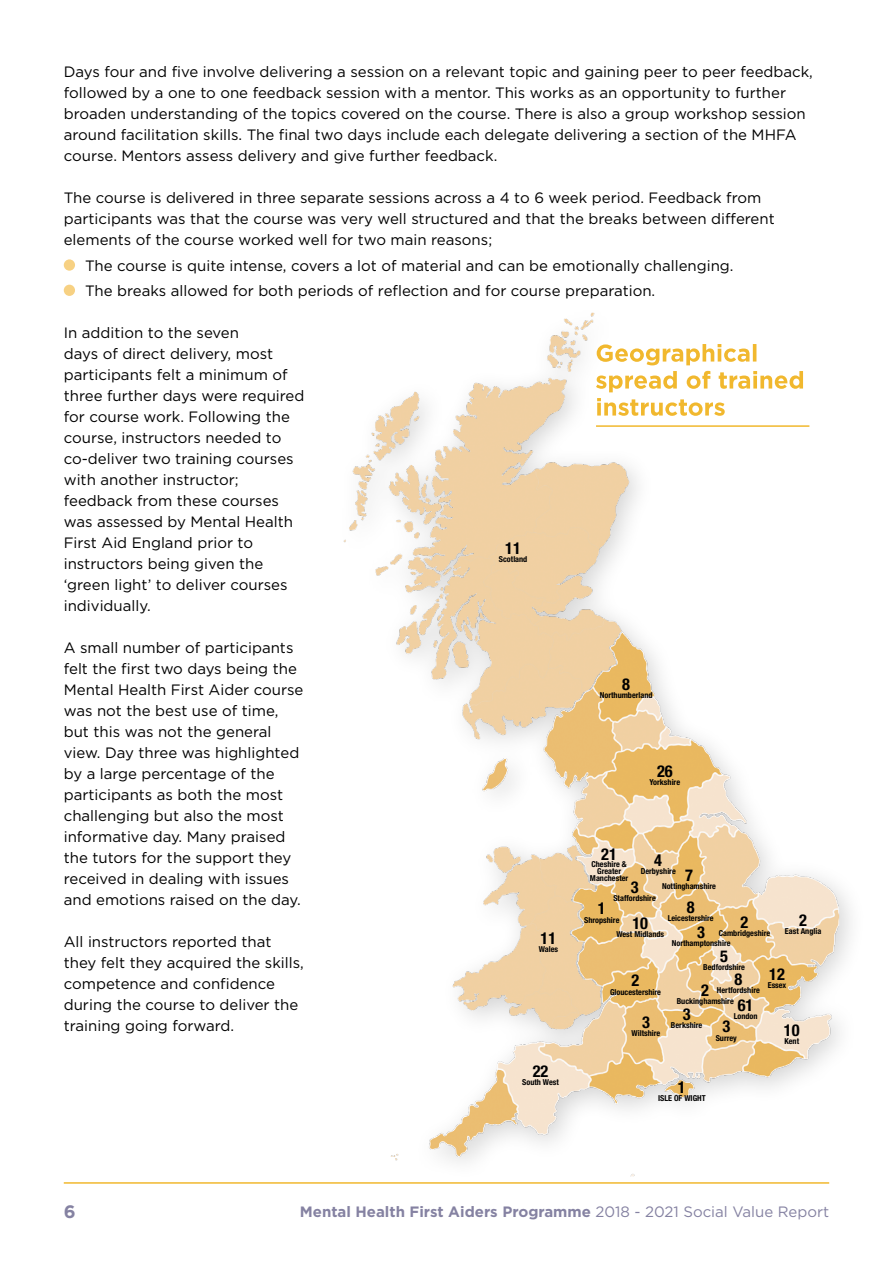
<style>
.page{position:relative;width:893px;height:1263px;background:#fff}
.page>*{position:absolute;margin:0;border:0;box-sizing:border-box;transform-origin:0 0}
.t1{font:700 18px "Gotham";color:#8582a2}
.t2{font:700 condensed 16.35px "Helvetica Neue";color:#000}
.t3{font:15px/21px "Gotham";color:#000}
.t4{font:700 15px "Gotham";color:#8582a2}
.t5{font:700 condensed 8.25px/6.8px "Helvetica Neue";color:#000;text-align:center}
.s1{font-weight:400}
</style>
<div class="page">
<hr style="left:64px;top:1182px;width:765px;height:2px;background:#f1b82e">
<div style="left:64px;top:259px;width:11px;height:12px;background:#f7d183;border-radius:50%"></div>
<div style="left:64px;top:285px;width:11px;height:11px;background:#f7d183;border-radius:50%"></div>
<div style="left:333px;top:298px;width:535px;height:904px;background:#fff"></div>
<img style="left:343px;top:313px;width:496px;height:863px">
<svg style="left:343px;top:865px;width:35px;height:16px"></svg>
<svg style="left:720px;top:990px;width:30px;height:13px"></svg>
<svg style="left:597px;top:398px;width:128px;height:18px"></svg>
<svg style="left:596px;top:371px;width:207px;height:21px"></svg>
<svg style="left:597px;top:344px;width:159px;height:21px"></svg>
<hr style="left:596px;top:425px;width:213px;height:2px;background:#f1b82e">
<p class="t3" style="left:64px;top:61px;width:751px">Days four and five involve delivering a session on a relevant topic and gaining peer to peer feedback, followed by a one to one feedback session with a mentor. This works as an opportunity to further broaden understanding of the topics covered on the course. There is also a group workshop session around facilitation skills. The final two days include each delegate delivering a section of the MHFA course. Mentors assess delivery and give further feedback.</p>
<p class="t3" style="left:64px;top:187px;width:712px">The course is delivered in three separate sessions across a 4 to 6 week period. Feedback from participants was that the course was very well structured and that the breaks between different elements of the course worked well for two main reasons;</p>
<p class="t3" style="left:85px;top:253px;width:650px;line-height:25.2px">The course is quite intense, covers a lot of material and can be emotionally challenging.<br>The breaks allowed for both periods of reflection and for course preparation.</p>
<p class="t3" style="left:64px;top:322px;width:242px">In addition to the seven<br>days of direct delivery, most participants felt a minimum of three further days were required for course work. Following the course, instructors needed to co-deliver two training courses with another instructor; feedback from these courses was assessed by Mental Health<br>First Aid England prior to instructors being given the ‘green light’ to deliver courses individually.</p>
<p class="t3" style="left:64px;top:637px;width:241px">A small number of participants felt the first two days being the<br>Mental Health First Aider course was not the best use of time, but this was not the general view. Day three was highlighted by a large percentage of the participants as both the most challenging but also the most informative day. Many praised the tutors for the support they received in dealing with issues and emotions raised on the day.</p>
<p class="t3" style="left:64px;top:931px;width:242px">All instructors reported that they felt they acquired the skills, competence and confidence during the course to deliver the training going forward.</p>
<p class="t2" style="left:505px;top:538px;width:17px">11</p>
<p class="t5" style="left:499px;top:556px;width:30px">Scotland</p>
<p class="t2" style="left:622px;top:674px;width:9px">8</p>
<p class="t5" style="left:600px;top:692px;width:54px">Northumberland</p>
<p class="t2" style="left:657px;top:761px;width:17px">26</p>
<p class="t5" style="left:650px;top:778px;width:32px">Yorkshire</p>
<p class="t2" style="left:601px;top:844px;width:17px">21</p>
<p class="t5" style="left:590px;top:861px;width:40px">Cheshire &amp;<br>Greater<br>Manchester</p>
<p class="t2" style="left:654px;top:850px;width:9px">4</p>
<p class="t5" style="left:641px;top:868px;width:37px">Derbyshire</p>
<p class="t2" style="left:685px;top:865px;width:9px">7</p>
<p class="t5" style="left:662px;top:882px;width:56px">Nottinghamshire</p>
<p class="t2" style="left:631px;top:877px;width:9px">3</p>
<p class="t5" style="left:613px;top:895px;width:44px">Staffordshire</p>
<p class="t2" style="left:687px;top:897px;width:9px">8</p>
<p class="t5" style="left:668px;top:914px;width:47px">Leicestershire</p>
<p class="t2" style="left:598px;top:899px;width:9px">1</p>
<p class="t5" style="left:584px;top:916px;width:37px">Shropshire</p>
<p class="t2" style="left:799px;top:910px;width:9px">2</p>
<p class="t5" style="left:785px;top:927px;width:38px">East Anglia</p>
<p class="t2" style="left:740px;top:912px;width:9px">2</p>
<p class="t5" style="left:719px;top:929px;width:53px">Cambridgeshire</p>
<p class="t2" style="left:632px;top:913px;width:17px">10</p>
<p class="t5" style="left:616px;top:930px;width:49px">West Midlands</p>
<p class="t2" style="left:697px;top:922px;width:9px">3</p>
<p class="t5" style="left:672px;top:940px;width:60px">Northamptonshire</p>
<p class="t2" style="left:541px;top:928px;width:17px">11</p>
<p class="t5" style="left:539px;top:945px;width:21px">Wales</p>
<p class="t2" style="left:720px;top:946px;width:9px">5</p>
<p class="t5" style="left:703px;top:964px;width:43px">Bedfordshire</p>
<p class="t2" style="left:769px;top:964px;width:17px">12</p>
<p class="t2" style="left:734px;top:969px;width:9px">8</p>
<p class="t5" style="left:717px;top:986px;width:44px">Hertfordshire</p>
<p class="t2" style="left:632px;top:971px;width:9px">2</p>
<p class="t5" style="left:768px;top:981px;width:20px">Essex</p>
<p class="t5" style="left:610px;top:988px;width:52px">Gloucestershire</p>
<p class="t2" style="left:701px;top:980px;width:9px">2</p>
<p class="t5" style="left:677px;top:997px;width:59px">Buckinghamshire</p>
<p class="t2" style="left:738px;top:995px;width:17px">61</p>
<p class="t5" style="left:734px;top:1012px;width:25px">London</p>
<p class="t2" style="left:683px;top:1004px;width:9px">3</p>
<p class="t5" style="left:671px;top:1022px;width:33px">Berkshire</p>
<p class="t2" style="left:642px;top:1012px;width:9px">3</p>
<p class="t5" style="left:632px;top:1030px;width:30px">Wiltshire</p>
<p class="t2" style="left:722px;top:1016px;width:9px">3</p>
<p class="t5" style="left:716px;top:1034px;width:23px">Surrey</p>
<p class="t2" style="left:784px;top:1020px;width:17px">10</p>
<p class="t5" style="left:784px;top:1037px;width:16px">Kent</p>
<p class="t2" style="left:533px;top:1061px;width:17px">22</p>
<p class="t5" style="left:522px;top:1078px;width:38px">South West</p>
<p class="t2" style="left:678px;top:1077px;width:9px">1</p>
<p class="t5" style="left:658px;top:1095px;width:49px">ISLE OF WIGHT</p>
<p class="t1" style="left:64px;top:1201px;width:13px">6</p>
<p class="t4" style="left:300px;top:1203px;width:531px">Mental Health First Aiders Programme <span class="s1">2018 - 2021 Social Value Report</span></p>
</div>
